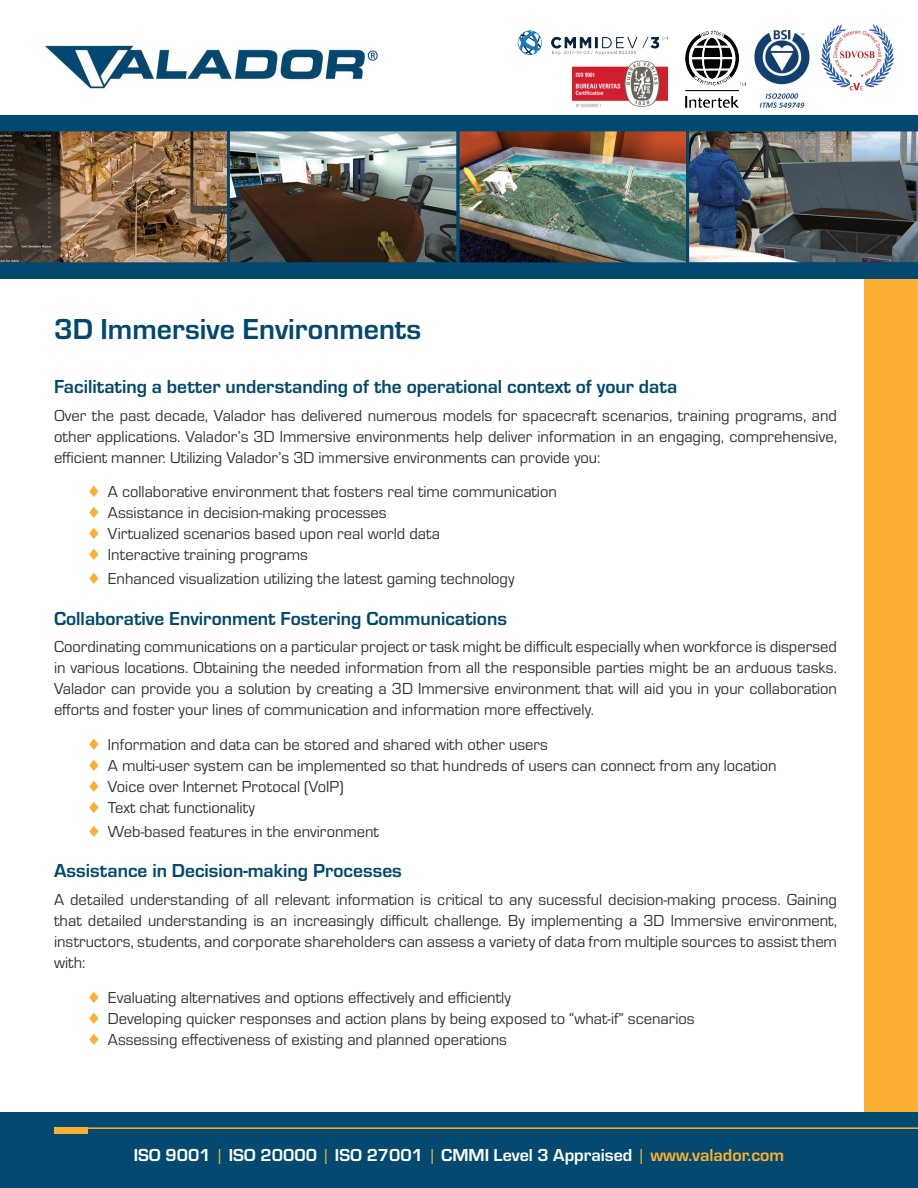
<style>
.page{position:relative;width:918px;height:1188px;background:#fff}
.page>*{position:absolute;margin:0;border:0;box-sizing:border-box;transform-origin:0 0}
.t1{font:700 30px "Eurostile";color:#03486f}
.t2{font:700 19.5px "Eurostile";color:#03486f}
.t3{font:700 18px "Eurostile";color:#fff}
.t4{font:16.5px/21px "Eurostile";color:#343334;text-align:justify}
.s1{color:#fbb033}
.s2{font-weight:400;color:#fbb033}
.s3{color:#fbb031}
</style>
<div class="page">
<div style="left:864px;top:133px;width:54px;height:1004px;background:#fbb033"></div>
<div style="left:0;top:115px;width:918px;height:164px;background:#03486f"></div>
<img style="left:0;top:131px;width:227px;height:132px">
<img style="left:231px;top:132px;width:454px;height:129px">
<div style="left:227px;top:128px;width:232px;height:137px;border:3px solid #03486f"></div>
<div style="left:457px;top:128px;width:232px;height:137px;border:3px solid #03486f"></div>
<img style="left:686px;top:128px;width:232px;height:137px">
<div style="left:0;top:1112px;width:918px;height:76px;background:#034970"></div>
<hr style="left:54px;top:1127px;width:864px;height:2px;background:#fbb033">
<div style="left:54px;top:1127px;width:34px;height:7px;background:#fbb033"></div>
<img style="left:45px;top:45px;width:333px;height:44px">
<svg style="left:820px;top:24px;width:74px;height:66px"></svg>
<img style="left:755px;top:31px;width:54px;height:77px">
<img style="left:518px;top:30px;width:150px;height:25px">
<img style="left:686px;top:31px;width:60px;height:76px">
<img style="left:573px;top:60px;width:94px;height:48px">
<h1 class="t1" style="left:54px;top:312px;width:369px">3D Immersive Environments</h1>
<p class="t2" style="left:54px;top:376px;width:625px">Facilitating a better understanding of the operational context of your data</p>
<p class="t4" style="left:54px;top:405px;width:785px">Over the past decade, Valador has delivered numerous models for spacecraft scenarios, training programs, and other applications. Valador’s 3D Immersive environments help deliver information in an engaging, comprehensive, efficient manner. Utilizing Valador’s 3D immersive environments can provide you:</p>
<p class="t4" style="left:88px;top:482px;width:471px;text-align:left"><span class="s1">♦</span> A collaborative environment that fosters real time communication <span class="s1">♦</span> Assistance in decision-making processes<br><span class="s1">♦</span> Virtualized scenarios based upon real world data<br><span class="s1">♦</span> Interactive training programs</p>
<p class="t4" style="left:88px;top:569px;width:428px"><span class="s1">♦</span> Enhanced visualization utilizing the latest gaming technology</p>
<p class="t2" style="left:54px;top:607px;width:455px">Collaborative Environment Fostering Communications</p>
<p class="t4" style="left:54px;top:637px;width:785px">Coordinating communications on a particular project or task might be difficult especially when workforce is dispersed in various locations. Obtaining the needed information from all the responsible parties might be an arduous tasks.<br>Valador can provide you a solution by creating a 3D Immersive environment that will aid you in your collaboration efforts and foster your lines of communication and information more effectively.</p>
<p class="t4" style="left:88px;top:734px;width:690px;text-align:left"><span class="s1">♦</span> Information and data can be stored and shared with other users<br><span class="s1">♦</span> A multi-user system can be implemented so that hundreds of users can connect from any location <span class="s1">♦</span> Voice over Internet Protocal (VoIP)<br><span class="s1">♦</span> Text chat functionality</p>
<p class="t4" style="left:88px;top:821px;width:293px"><span class="s1">♦</span> Web-based features in the environment</p>
<p class="t2" style="left:54px;top:860px;width:349px">Assistance in Decision-making Processes</p>
<p class="t4" style="left:54px;top:890px;width:785px">A detailed understanding of all relevant information is critical to any sucessful decision-making process. Gaining that detailed understanding is an increasingly difficult challenge. By implementing a 3D Immersive environment, instructors, students, and corporate shareholders can assess a variety of data from multiple sources to assist them with:</p>
<p class="t4" style="left:88px;top:987px;width:608px;text-align:left"><span class="s1">♦</span> Evaluating alternatives and options effectively and efficiently<br><span class="s1">♦</span> Developing quicker responses and action plans by being exposed to “what-if” scenarios <span class="s1">♦</span> Assessing effectiveness of existing and planned operations</p>
<p class="t3" style="left:134px;top:1145px;width:652px">ISO 9001 <span class="s2">|</span> ISO 20000 <span class="s2">|</span> ISO 27001 <span class="s2">|</span> CMMI Level 3 Appraised <span class="s2">|</span> <span class="s3">www.valador.com</span></p>
</div>
